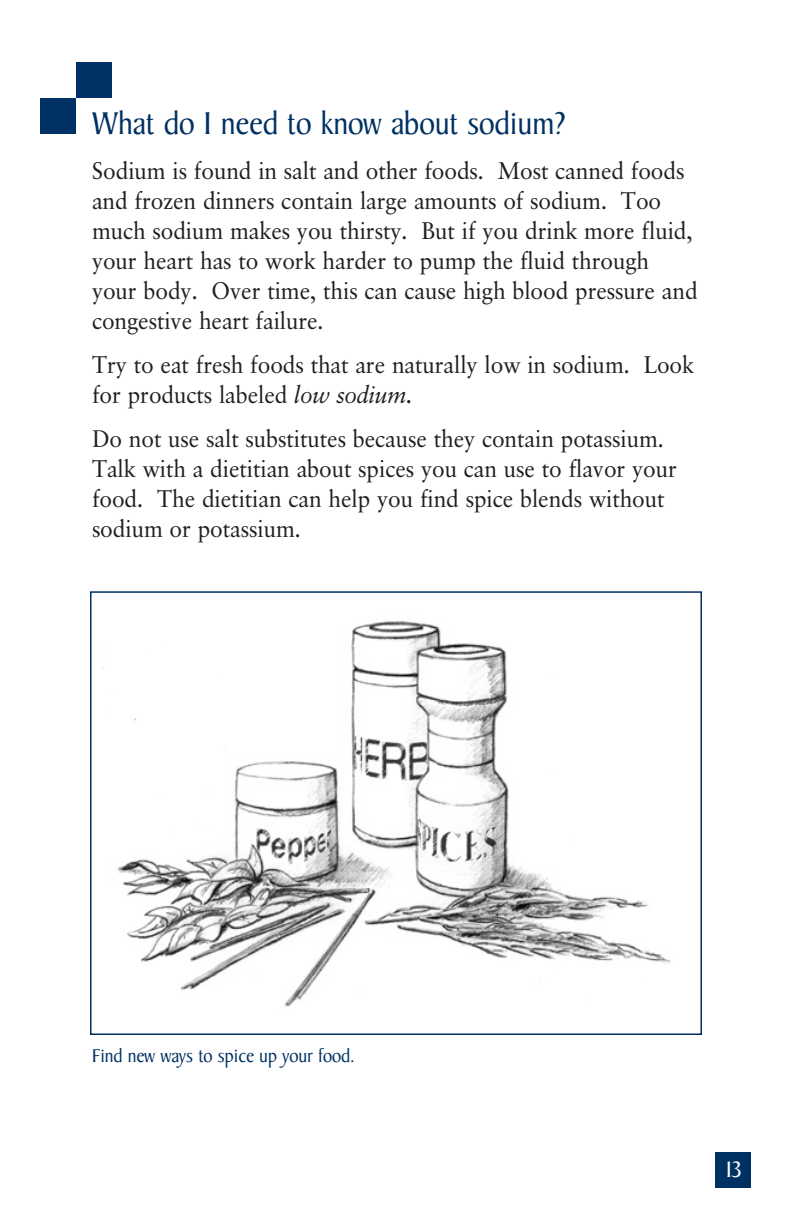
<style>
.page{position:relative;width:792px;height:1224px;background:#fff}
.page>*{position:absolute;margin:0;border:0;box-sizing:border-box;transform-origin:0 0}
.t1{font:34px "Baker Signet";letter-spacing:-.005em;color:#003163;scale:.95 1}
.t2{font:24px/30px "Classical Garamond BT";letter-spacing:-.005em;color:#231f20;scale:.95 1}
.t3{font:24px "Baker Signet";color:#fff}
.t4{font:20px "Baker Signet";letter-spacing:-.005em;color:#003163;scale:.95 1}
.s1{font-style:italic}
</style>
<div class="page">
<div style="left:76px;top:62px;width:36px;height:36px;background:#003163"></div>
<div style="left:40px;top:98px;width:36px;height:36px;background:#003163"></div>
<img style="left:117px;top:621px;width:554px;height:386px">
<div style="left:90px;top:591px;width:612px;height:444px;border:2px solid #003163"></div>
<div style="left:715px;top:1152px;width:36px;height:36px;background:#003163"></div>
<h2 class="t1" style="left:92px;top:105px;width:500px">What do i need to know about sodium?</h2>
<p class="t2" style="left:92px;top:155px;width:639px">Sodium is found in salt and other foods . Most canned foods and frozen dinners contain large amounts of sodium . Too much sodium makes you thirsty . But if you drink more fluid, your heart has to work harder to pump the fluid through your body . Over time, this can cause high blood pressure and congestive heart failure .</p>
<p class="t2" style="left:92px;top:349px;width:636px">Try to eat fresh foods that are naturally low in sodium . Look for products labeled <span class="s1">low sodium.</span></p>
<p class="t2" style="left:92px;top:424px;width:617px">Do not use salt substitutes because they contain potassium .<br>Talk with a dietitian about spices you can use to flavor your food . The dietitian can help you find spice blends without sodium or potassium .</p>
<p class="t4" style="left:92px;top:1045px;width:279px">Find new ways to spice up your food.</p>
<p class="t3" style="left:725px;top:1156px;width:18px">13</p>
</div>
